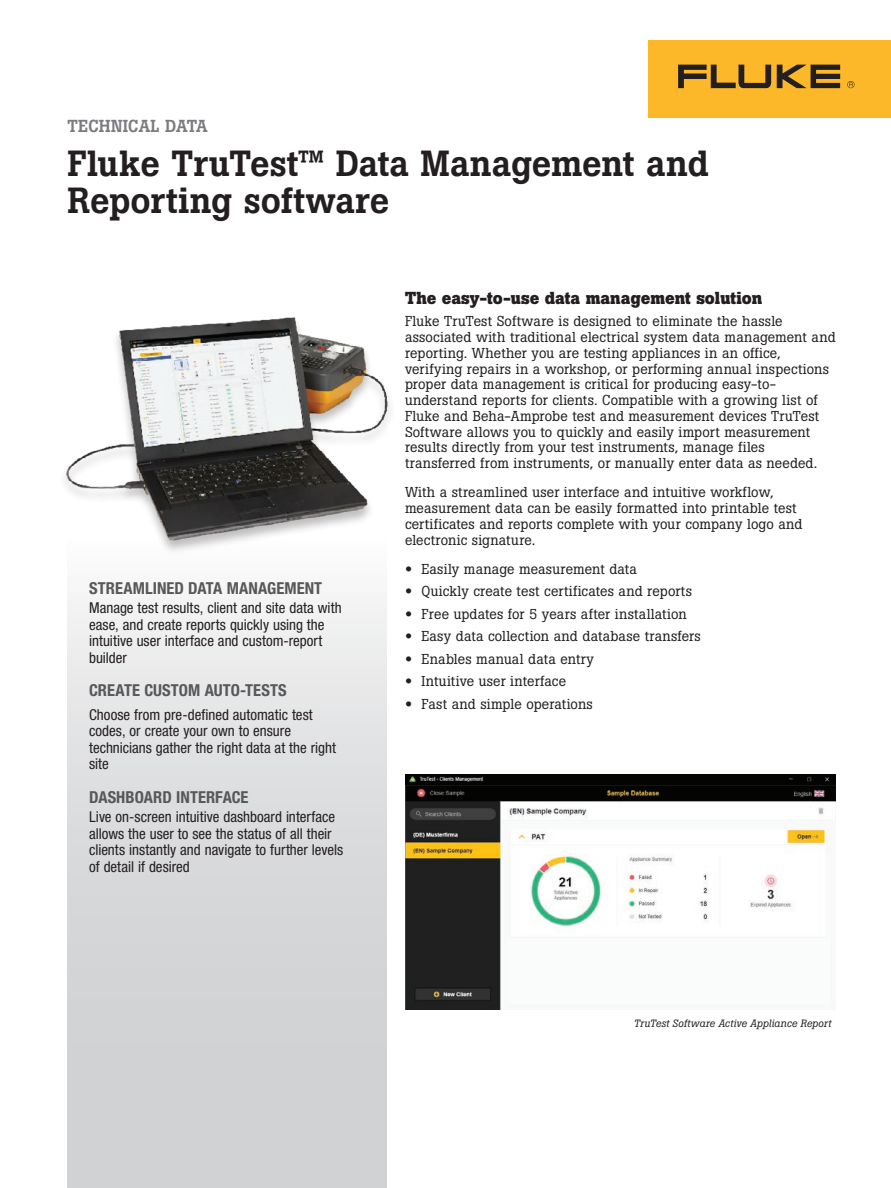
<style>
.page{position:relative;width:891px;height:1188px;background:#fff}
.page>*{position:absolute;margin:0;border:0;box-sizing:border-box;transform-origin:0 0}
.t1{font:500 36px/37.5px "Boton Pro";letter-spacing:-.005em;color:#231f20}
.t2{font:700 17.25px "Boton Pro";color:#231f20}
.t3{font:500 17.25px "Boton Pro";color:#7a7c7f}
.t4{font:700 condensed 16.5px "Helvetica Neue LT Pro";letter-spacing:.005em;color:#57585a}
.t5{font:condensed 15px/16.5px "Helvetica Neue LT Pro";color:#231f20}
.t6{font:14.25px/15.8px "Boton Pro";letter-spacing:.01em;color:#231f20}
.t7{font:italic 10.5px "Boton Pro";letter-spacing:.01em;color:#231f20}
.s1{font-family:"Helvetica Neue LT Pro";font-weight:100;font-stretch:expanded}
</style>
<div class="page">
<div style="left:68px;top:540px;width:319px;height:648px;background:linear-gradient(to bottom,#f2f2f2,#c9cacc)"></div>
<div style="left:648px;top:40px;width:243px;height:78px;background:#fcb828"></div>
<svg style="left:777px;top:65px;width:63px;height:23px"></svg>
<svg style="left:678px;top:65px;width:93px;height:23px"></svg>
<svg style="left:847px;top:81px;width:8px;height:7px"></svg>
<img style="left:65px;top:317px;width:325px;height:237px">
<img style="left:405px;top:775px;width:431px;height:234px">
<p class="t3" style="left:68px;top:115px;width:142px">TECHNICAL DATA</p>
<h1 class="t1" style="left:68px;top:144px;width:643px">Fluke TruTest™ Data Management and<br>Reporting software</h1>
<p class="t4" style="left:89px;top:578px;width:235px">STREAMLINED DATA MANAGEMENT</p>
<p class="t5" style="left:89px;top:599px;width:254px">Manage test results, client and site data with ease, and create reports quickly using the intuitive user interface and custom-report builder</p>
<p class="t4" style="left:89px;top:681px;width:199px">CREATE CUSTOM AUTO-TESTS</p>
<p class="t5" style="left:89px;top:706px;width:248px">Choose from pre-defined automatic test codes, or create your own to ensure technicians gather the right data at the right site</p>
<p class="t4" style="left:89px;top:787px;width:161px">DASHBOARD INTERFACE</p>
<p class="t5" style="left:89px;top:808px;width:256px">Live on-screen intuitive dashboard interface allows the user to see the status of all their clients instantly and navigate to further levels of detail if desired</p>
<p class="t2" style="left:405px;top:287px;width:359px">The easy-to-use data management solution</p>
<p class="t6" style="left:405px;top:314px;width:432px">Fluke TruTest Software is designed to eliminate the hassle associated with traditional electrical system data management and reporting. Whether you are testing appliances in an office, verifying repairs in a workshop, or performing annual inspections proper data management is critical for producing easy-to&shy;understand reports for clients. Compatible with a growing list of Fluke and Beha-Amprobe test and measurement devices TruTest Software allows you to quickly and easily import measurement results directly from your test instruments, manage files transferred from instruments, or manually enter data as needed.</p>
<p class="t6" style="left:405px;top:485px;width:399px">With a streamlined user interface and intuitive workflow, measurement data can be easily formatted into printable test certificates and reports complete with your company logo and electronic signature.</p>
<p class="t6" style="left:405px;top:561px;width:234px"><span class="s1">•</span> Easily manage measurement data</p>
<p class="t6" style="left:405px;top:584px;width:288px"><span class="s1">•</span> Quickly create test certificates and reports</p>
<p class="t6" style="left:405px;top:606px;width:283px"><span class="s1">•</span> Free updates for 5 years after installation</p>
<p class="t6" style="left:405px;top:629px;width:297px"><span class="s1">•</span> Easy data collection and database transfers</p>
<p class="t6" style="left:405px;top:651px;width:191px"><span class="s1">•</span> Enables manual data entry</p>
<p class="t6" style="left:405px;top:674px;width:163px"><span class="s1">•</span> Intuitive user interface</p>
<p class="t6" style="left:405px;top:696px;width:189px"><span class="s1">•</span> Fast and simple operations</p>
<p class="t7" style="left:634px;top:1017px;width:199px">TruTest Software Active Appliance Report</p>
</div>
